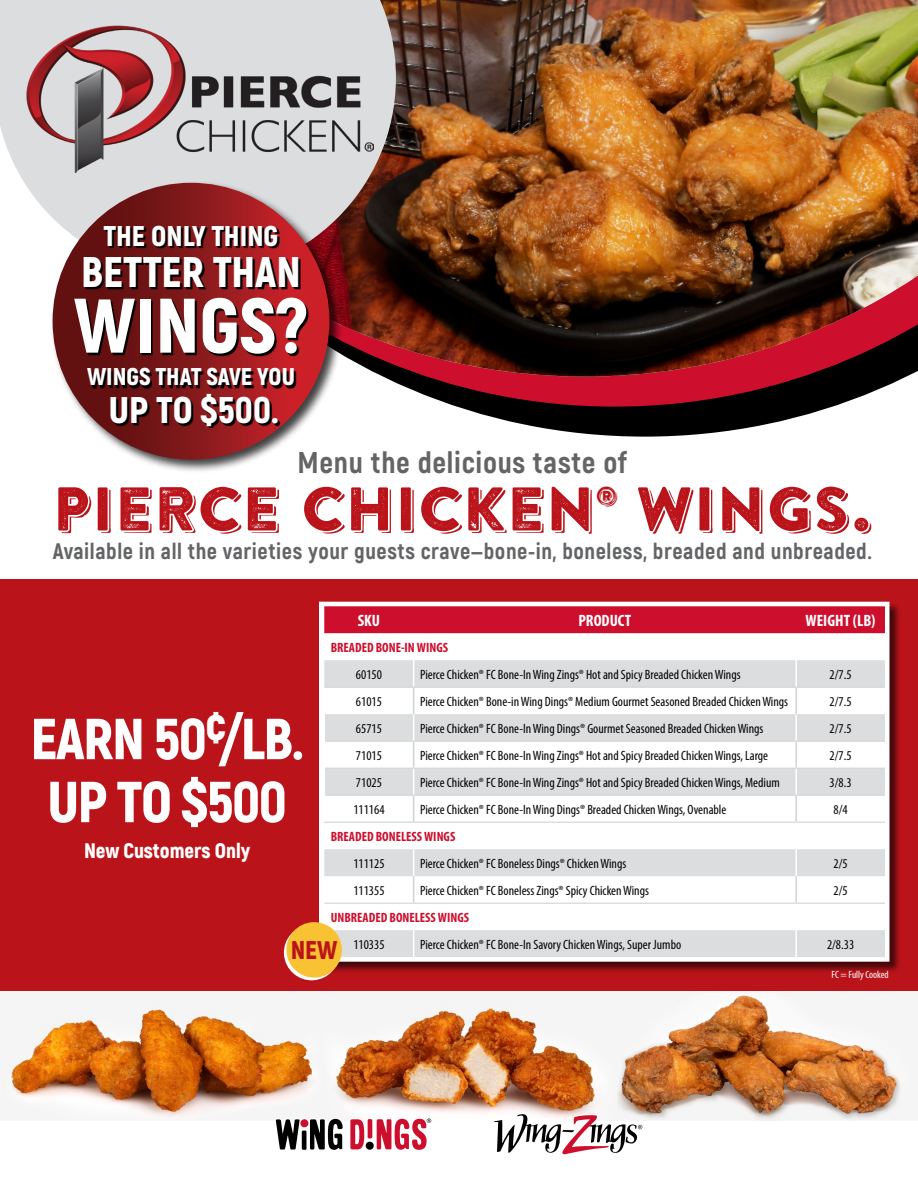
<style>
.page{position:relative;width:918px;height:1188px;background:#fff}
.page>*{position:absolute;margin:0;border:0;box-sizing:border-box;transform-origin:0 0}
.t1{font:900 77.1px "Akrobat";color:#fff}
.t2{font:61.5px "Brandon Printed One Shadow";letter-spacing:.01em;color:#ba141a}
.t3{font:900 57.75px/63px "Akrobat";letter-spacing:-.025em;color:#fff}
.t4{font:900 42.75px "Akrobat";color:#fff}
.t5{font:900 37.05px "Akrobat";color:#fff}
.t6{font:800 30px "Akrobat";letter-spacing:.025em;color:#636466}
.t7{font:900 28.5px "Akrobat";color:#fff}
.t8{font:26.25px "Brandon Printed One Shadow";color:#ba141a}
.t9{font:900 25.65px "Akrobat";color:#ba141a}
.t10{font:900 24.3px "Akrobat";color:#fff}
.t11{font:800 22.5px "Akrobat";letter-spacing:.025em;color:#636466}
.t12{font:900 21px "Akrobat";color:#fff}
.t13{font:700 condensed 16.5px "Myriad Pro";color:#fff}
.t14{font:condensed 13.5px "Myriad Pro";color:#000}
.t15{font:700 condensed 13.5px "Myriad Pro";color:#ce0e2d}
.t16{font:condensed 10.5px "Myriad Pro";color:#fff}
</style>
<div class="page">
<div style="left:0;top:579px;width:918px;height:412px;background:#ba141a"></div>
<svg style="left:458px;top:407px;width:373px;height:30px;fill:#000"></svg>
<svg style="left:384px;top:377px;width:522px;height:30px;background:#832837"></svg>
<img style="left:343px;top:0;width:575px;height:377px">
<svg style="left:0;top:0;width:396px;height:277px;fill:#dcddde"></svg>
<img style="left:22px;top:22px;width:351px;height:150px">
<svg style="left:319px;top:601px;width:573px;height:363px;background:#eddde0"></svg>
<img style="left:323px;top:995px;width:587px;height:126px">
<img style="left:3px;top:1006px;width:318px;height:111px">
<div style="left:51px;top:181px;width:292px;height:292px;background:#000;opacity:.75"></div>
<svg style="left:53px;top:183px;width:276px;height:277px;background:#8a191b"></svg>
<svg style="left:76px;top:227px;width:232px;height:201px;background:#5b1315"></svg>
<svg style="left:283px;top:921px;width:602px;height:60px"></svg>
<svg style="left:275px;top:1117px;width:157px;height:33px"></svg>
<svg style="left:493px;top:1113px;width:150px;height:42px"></svg>
<h3 class="t7" style="left:104px;top:217px;width:176px">THE ONLY THING</h3>
<h3 class="t4" style="left:81px;top:244px;width:221px">BETTER THAN</h3>
<h1 class="t1" style="left:74px;top:276px;width:235px">WINGS?</h1>
<h3 class="t10" style="left:87px;top:361px;width:209px">WINGS THAT SAVE YOU</h3>
<h3 class="t5" style="left:109px;top:386px;width:171px">UP TO $500.</h3>
<h3 class="t6" style="left:298px;top:444px;width:331px">Menu the delicious taste of</h3>
<h2 class="t2" style="left:52px;top:470px;width:544px">PIERCE CHICKEN</h2>
<h3 class="t8" style="left:595px;top:479px;width:24px">®</h3>
<h2 class="t2" style="left:636px;top:470px;width:238px">WINGS.</h2>
<h3 class="t11" style="left:53px;top:537px;width:821px">Available in all the varieties your guests crave—bone-in, boneless, breaded and unbreaded.</h3>
<p class="t13" style="left:358px;top:610px;width:24px">SKU</p>
<p class="t13" style="left:578px;top:610px;width:54px">PRODUCT</p>
<p class="t13" style="left:806px;top:610px;width:71px">WEIGHT (LB)</p>
<p class="t15" style="left:331px;top:639px;width:119px">BREADED BONE-IN WINGS</p>
<p class="t14" style="left:356px;top:666px;width:27px">60150</p>
<p class="t14" style="left:420px;top:666px;width:322px">Pierce Chicken® FC Bone-In Wing Zings® Hot and Spicy Breaded Chicken Wings</p>
<p class="t14" style="left:830px;top:666px;width:24px">2/7.5</p>
<p class="t14" style="left:356px;top:693px;width:27px">61015</p>
<p class="t14" style="left:420px;top:693px;width:370px">Pierce Chicken® Bone-in Wing Dings® Medium Gourmet Seasoned Breaded Chicken Wings</p>
<p class="t14" style="left:830px;top:693px;width:24px">2/7.5</p>
<p class="t14" style="left:356px;top:720px;width:27px">65715</p>
<p class="t14" style="left:420px;top:720px;width:345px">Pierce Chicken® FC Bone-In Wing Dings® Gourmet Seasoned Breaded Chicken Wings</p>
<p class="t14" style="left:830px;top:720px;width:24px">2/7.5</p>
<p class="t14" style="left:356px;top:747px;width:27px">71015</p>
<p class="t14" style="left:420px;top:747px;width:350px">Pierce Chicken® FC Bone-In Wing Zings® Hot and Spicy Breaded Chicken Wings, Large</p>
<p class="t14" style="left:830px;top:747px;width:24px">2/7.5</p>
<p class="t14" style="left:356px;top:774px;width:27px">71025</p>
<p class="t14" style="left:420px;top:774px;width:361px">Pierce Chicken® FC Bone-In Wing Zings® Hot and Spicy Breaded Chicken Wings, Medium</p>
<p class="t14" style="left:830px;top:774px;width:24px">3/8.3</p>
<p class="t14" style="left:353px;top:801px;width:33px">111164</p>
<p class="t14" style="left:420px;top:801px;width:308px">Pierce Chicken® FC Bone-In Wing Dings® Breaded Chicken Wings, Ovenable</p>
<p class="t14" style="left:833px;top:801px;width:16px">8/4</p>
<p class="t15" style="left:331px;top:828px;width:126px">BREADED BONELESS WINGS</p>
<p class="t14" style="left:353px;top:855px;width:33px">111125</p>
<p class="t14" style="left:420px;top:855px;width:208px">Pierce Chicken® FC Boneless Dings® Chicken Wings</p>
<p class="t14" style="left:833px;top:855px;width:16px">2/5</p>
<p class="t14" style="left:353px;top:882px;width:33px">111355</p>
<p class="t14" style="left:420px;top:882px;width:230px">Pierce Chicken® FC Boneless Zings® Spicy Chicken Wings</p>
<p class="t14" style="left:834px;top:882px;width:16px">2/5</p>
<p class="t15" style="left:331px;top:909px;width:140px">UNBREADED BONELESS WINGS</p>
<p class="t14" style="left:353px;top:936px;width:33px">110335</p>
<p class="t14" style="left:420px;top:936px;width:263px">Pierce Chicken® FC Bone-In Savory Chicken Wings, Super Jumbo</p>
<p class="t14" style="left:827px;top:936px;width:29px">2/8.33</p>
<h3 class="t3" style="left:30px;top:707px;width:275px">EARN 50<sup>¢</sup>/LB.<br>UP TO $500</h3>
<h3 class="t12" style="left:84px;top:837px;width:168px">New Customers Only</h3>
<h3 class="t9" style="left:291px;top:934px;width:48px">NEW</h3>
<p class="t16" style="left:831px;top:968px;width:59px">FC = Fully Cooked</p>
</div>
